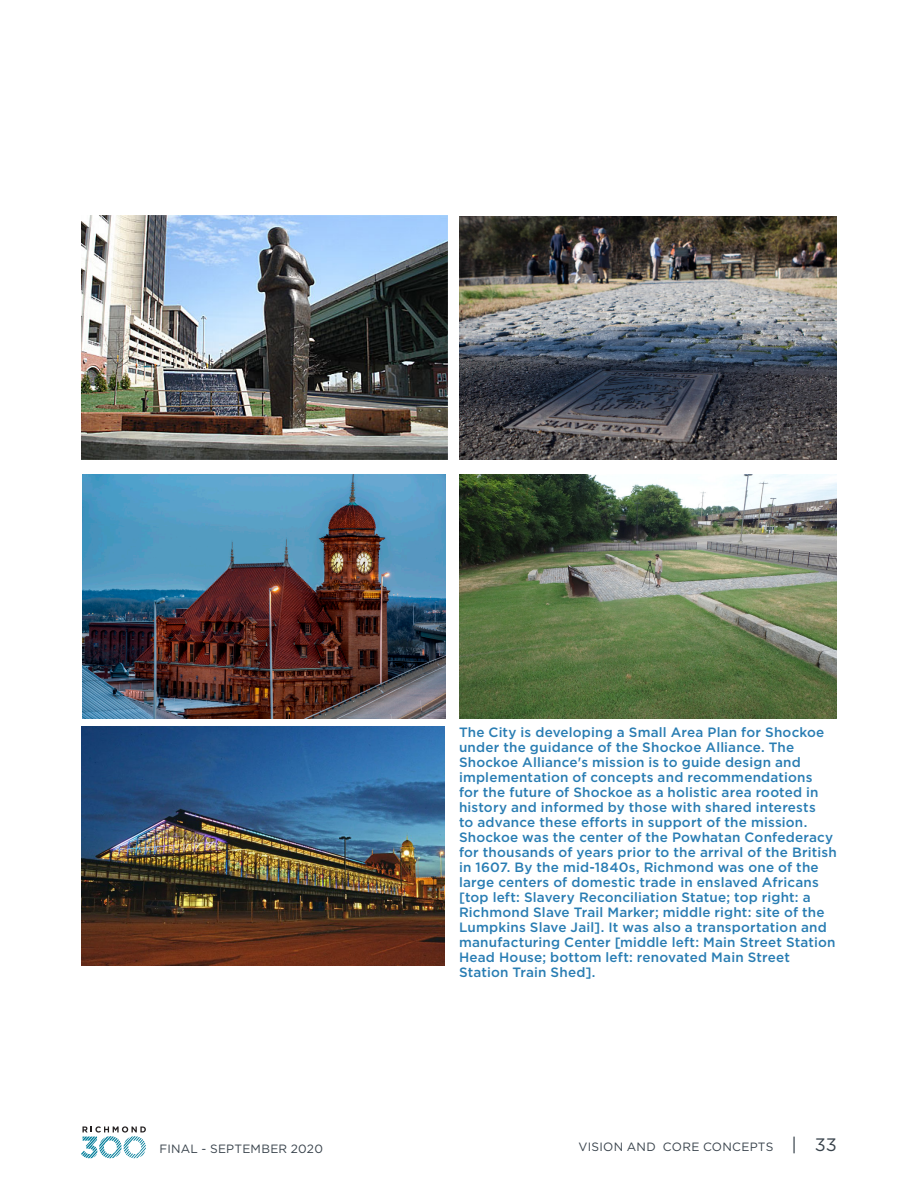
<style>
.page{position:relative;width:918px;height:1188px;background:#fff}
.page>*{position:absolute;margin:0;border:0;box-sizing:border-box;transform-origin:0 0}
.t1{font:18px "Gotham";color:#38424b}
.t2{font:500 13.5px/15px "Gotham";letter-spacing:.015em;color:#297db3}
.t3{font:12px "Gotham";letter-spacing:.015em;color:#38424b}
</style>
<div class="page">
<svg style="left:81px;top:1126px;width:65px;height:32px"></svg>
<img style="left:82px;top:474px;width:364px;height:244px">
<img style="left:81px;top:216px;width:367px;height:243px">
<img style="left:459px;top:474px;width:378px;height:244px">
<img style="left:81px;top:726px;width:363px;height:239px">
<img style="left:459px;top:216px;width:378px;height:243px">
<p class="t2" style="left:459px;top:725px;width:379px">The City is developing a Small Area Plan for Shockoe under the guidance of the Shockoe Alliance. The Shockoe Alliance's mission is to guide design and implementation of concepts and recommendations<br>for the future of Shockoe as a holistic area rooted in history and informed by those with shared interests<br>to advance these efforts in support of the mission.<br>Shockoe was the center of the Powhatan Confederacy for thousands of years prior to the arrival of the British in 1607. By the mid-1840s, Richmond was one of the large centers of domestic trade in enslaved Africans [top left: Slavery Reconciliation Statue; top right: a Richmond Slave Trail Marker; middle right: site of the Lumpkins Slave Jail]. It was also a transportation and manufacturing Center [middle left: Main Street Station Head House; bottom left: renovated Main Street Station Train Shed].</p>
<p class="t3" style="left:159px;top:1141px;width:165px">FINAL - SEPTEMBER 2020</p>
<p class="t3" style="left:579px;top:1139px;width:17px">VISION</p>
<p class="t3" style="left:627px;top:1139px;width:11px">AND</p>
<p class="t3" style="left:663px;top:1139px;width:19px">CORE</p>
<p class="t3" style="left:703px;top:1139px;width:19px">CONCEPTS</p>
<h1 class="t1" style="left:791px;top:1133px;width:47px">| 33</h1>
</div>
